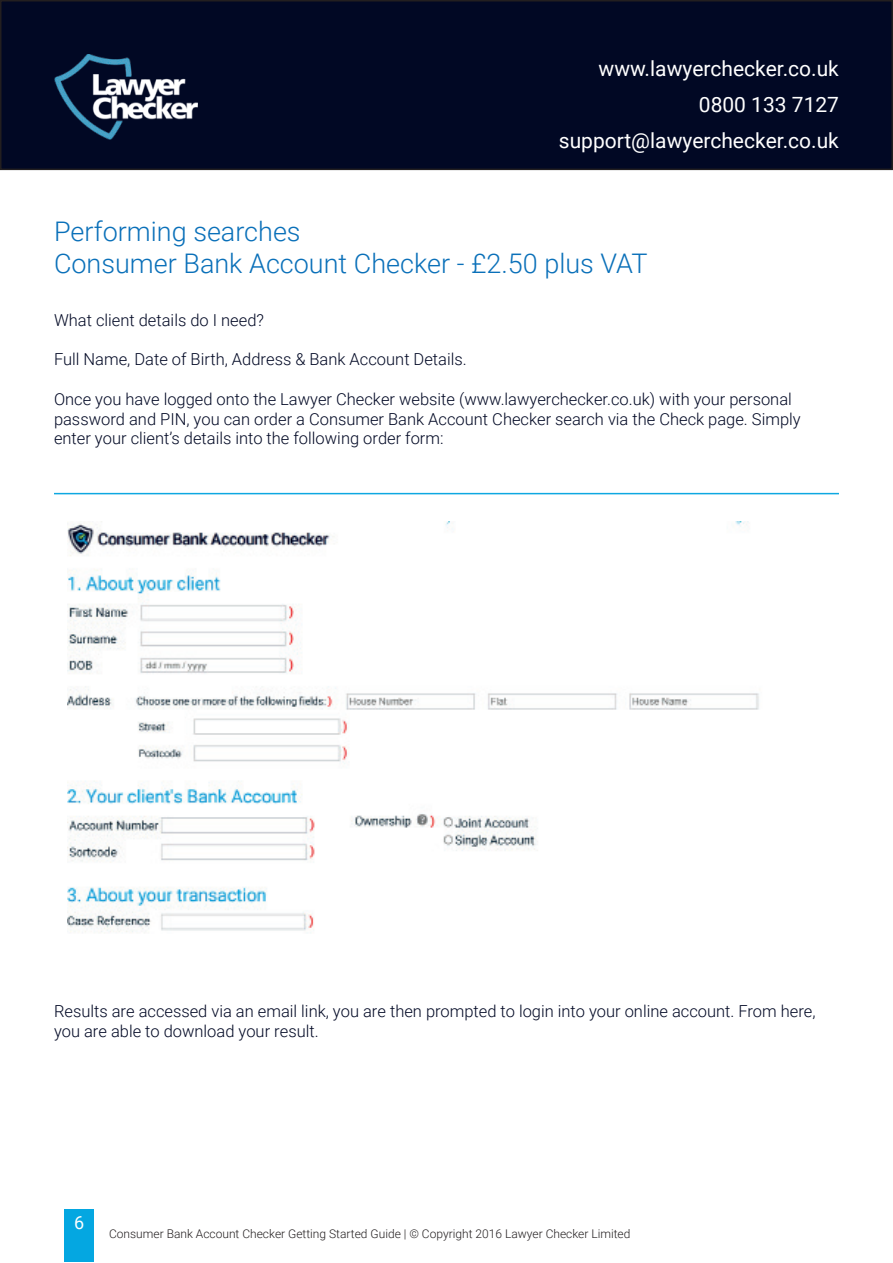
<style>
.page{position:relative;width:893px;height:1263px;background:#fff}
.page>*{position:absolute;margin:0;border:0;box-sizing:border-box;transform-origin:0 0}
.t1{font:300 27px/32.4px "Roboto";color:#0a70b9}
.t2{font:21px/36px "Roboto";color:#fff;text-align:right}
.t3{font:18px "Roboto";color:#fff}
.t4{font:300 16.5px/19.8px "Roboto";color:#010824}
.t5{font:300 12px "Roboto";color:#231f20}
</style>
<div class="page">
<div style="left:65px;top:1210px;width:29px;height:52px;background:#04a7e1"></div>
<img style="left:67px;top:522px;width:692px;height:411px">
<div style="left:3px;top:3px;width:887px;height:164px;background:#010824"></div>
<div style="left:0;top:0;width:893px;height:170px;border:2px solid #231f20"></div>
<img style="left:54px;top:54px;width:143px;height:85px">
<hr style="left:54px;top:493px;width:785px;height:1px;background:#0ea8e1">
<p class="t2" style="left:559px;top:50px;width:282px">www.lawyerchecker.co.uk<br>0800 133 7127 support@lawyerchecker.co.uk</p>
<h1 class="t1" style="left:54px;top:214px;width:595px">Performing searches<br>Consumer Bank Account Checker - £2.50 plus VAT</h1>
<p class="t4" style="left:54px;top:309px;width:211px">What client details do I need?</p>
<p class="t4" style="left:54px;top:349px;width:414px">Full Name, Date of Birth, Address &amp; Bank Account Details.</p>
<p class="t4" style="left:54px;top:388px;width:748px">Once you have logged onto the Lawyer Checker website (www.lawyerchecker.co.uk) with your personal password and PIN, you can order a Consumer Bank Account Checker search via the Check page. Simply enter your client’s details into the following order form:</p>
<p class="t4" style="left:54px;top:1001px;width:763px">Results are accessed via an email link, you are then prompted to login into your online account. From here, you are able to download your result.</p>
<p class="t3" style="left:74px;top:1209px;width:12px">6</p>
<p class="t5" style="left:109px;top:1225px;width:523px">Consumer Bank Account Checker Getting Started Guide | © Copyright 2016 Lawyer Checker Limited</p>
</div>
